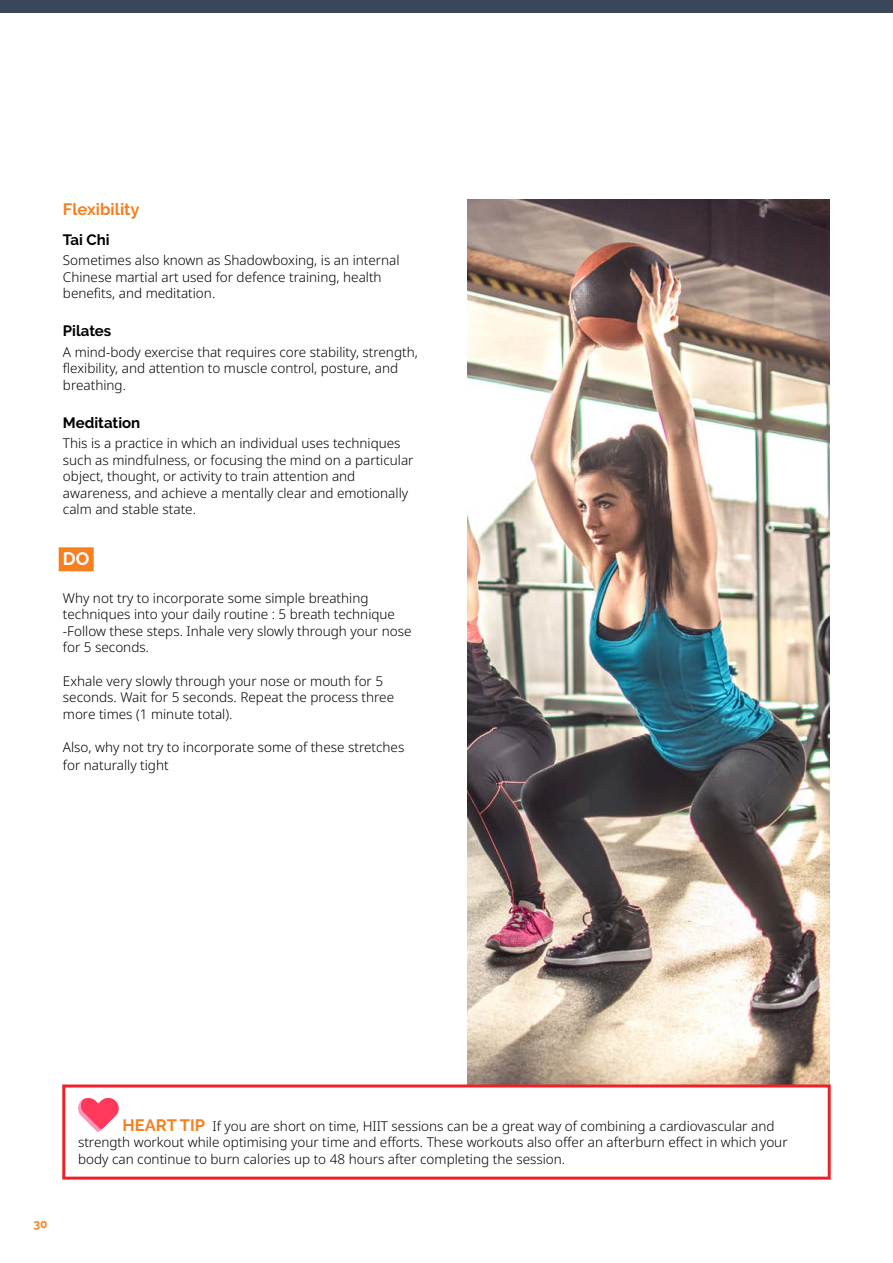
<style>
.page{position:relative;width:893px;height:1263px;background:#fff}
.page>*{position:absolute;margin:0;border:0;box-sizing:border-box;transform-origin:0 0}
.t1{font:700 18px "Raleway";color:#fff}
.t2{font:700 16.5px "Raleway";color:#f58020}
.t3{font:700 15px "Raleway";color:#000}
.t4{font:300 13.5px/16.5px "Noto Sans";color:#000}
.t5{font:700 12px "Raleway";color:#f58020}
.s1{font-family:"Raleway";font-weight:700;font-size:16.5px;color:#f58020}
</style>
<div class="page">
<img style="left:468px;top:200px;width:361px;height:884px">
<svg style="left:78px;top:1098px;width:41px;height:34px"></svg>
<div style="left:62px;top:1084px;width:769px;height:95px;border:3px solid #ed2127"></div>
<div style="left:59px;top:547px;width:35px;height:24px;background:#f58020"></div>
<div style="left:0;top:0;width:893px;height:13px;background:#3a4659"></div>
<p class="t2" style="left:63px;top:200px;width:78px">Flexibility</p>
<p class="t3" style="left:63px;top:231px;width:48px">Tai Chi</p>
<p class="t4" style="left:63px;top:252px;width:338px">Sometimes also known as Shadowboxing, is an internal<br>Chinese martial art used for defence training, health benefits, and meditation.</p>
<p class="t3" style="left:63px;top:322px;width:50px">Pilates</p>
<p class="t4" style="left:63px;top:344px;width:356px">A mind-body exercise that requires core stability, strength, flexibility, and attention to muscle control, posture, and breathing.</p>
<p class="t3" style="left:63px;top:414px;width:79px">Meditation</p>
<p class="t4" style="left:63px;top:435px;width:352px">This is a practice in which an individual uses techniques such as mindfulness, or focusing the mind on a particular object, thought, or activity to train attention and awareness, and achieve a mentally clear and emotionally calm and stable state.</p>
<h1 class="t1" style="left:63px;top:548px;width:28px">DO</h1>
<p class="t4" style="left:63px;top:590px;width:350px">Why not try to incorporate some simple breathing techniques into your daily routine : 5 breath technique -Follow these steps. Inhale very slowly through your nose for 5 seconds.</p>
<p class="t4" style="left:63px;top:673px;width:333px">Exhale very slowly through your nose or mouth for 5 seconds. Wait for 5 seconds. Repeat the process three more times (1 minute total).</p>
<p class="t4" style="left:63px;top:739px;width:343px;line-height:18px">Also, why not try to incorporate some of these stretches for naturally tight</p>
<p class="t5" style="left:33px;top:1217px;width:16px">30</p>
<p class="t4" style="left:78px;top:1118px;width:711px;text-indent:45px"><span class="s1">HEART TIP</span> If you are short on time, HIIT sessions can be a great way of combining a cardiovascular and strength workout while optimising your time and efforts. These workouts also offer an afterburn effect in which your body can continue to burn calories up to 48 hours after completing the session.</p>
</div>
